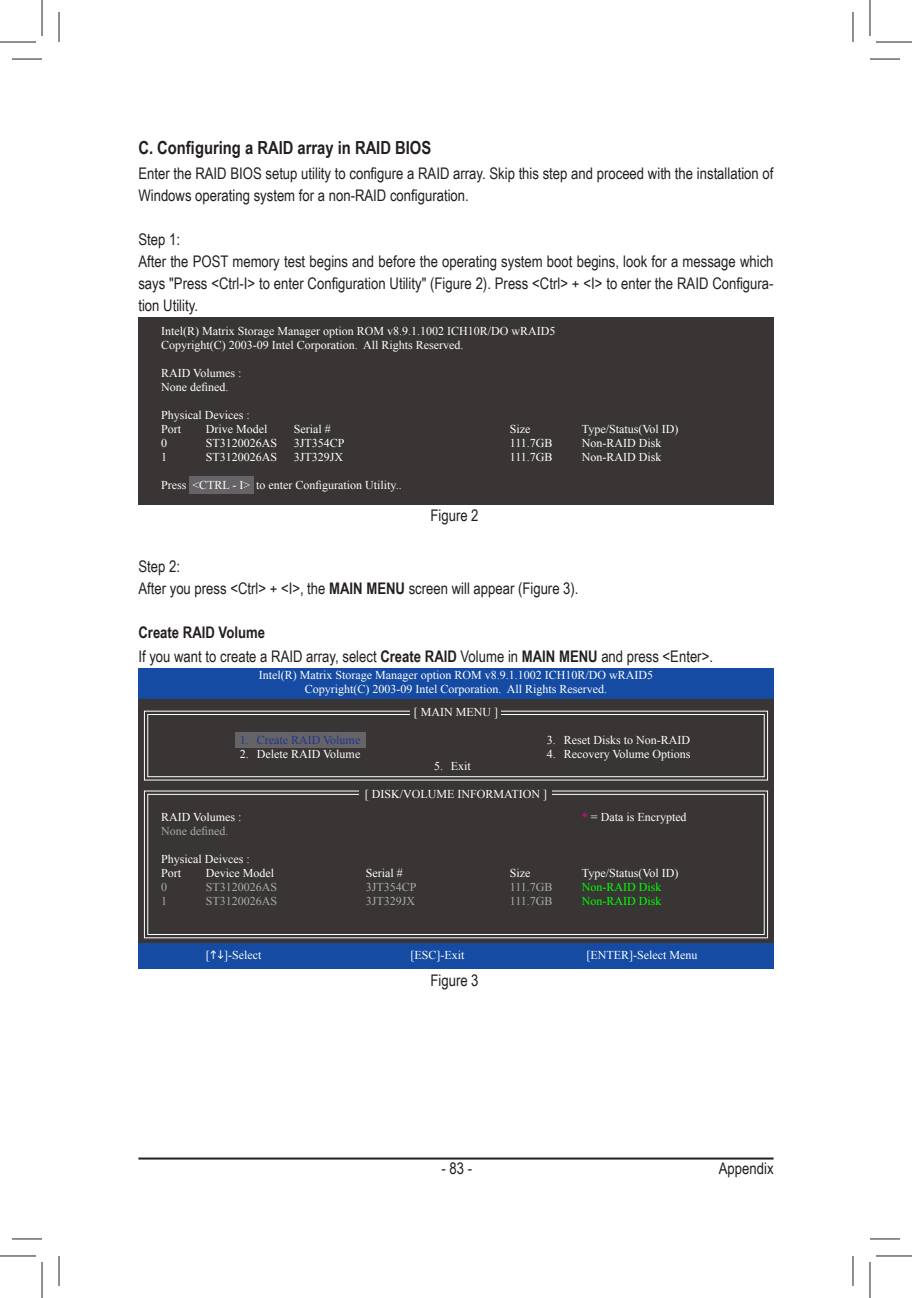
<style>
.page{position:relative;width:912px;height:1298px;background:#fff}
.page>*{position:absolute;margin:0;border:0;box-sizing:border-box;transform-origin:0 0}
.t1{font:700 18px "Arial Narrow";color:#241f1f}
.t2{font:16px/22px "Arial Narrow";color:#241f1f}
.t3{font:12px/14px "Times New Roman";color:#fff}
.t4{font:12px "Times New Roman";color:#aaaaac}
.t5{font:12px "Times New Roman";color:#0f0}
.t6{font:12px "Times New Roman";color:#22368f}
.s1{font-weight:700}
.s2{color:#ee008c}
</style>
<div class="page">
<hr style="left:138px;top:1157px;width:635px;height:2px;background:#241f1f">
<div style="left:138px;top:318px;width:635px;height:187px;background:#393535"></div>
<div style="left:189px;top:476px;width:64px;height:17px;background:#656365"></div>
<div style="left:138px;top:668px;width:635px;height:300px;background:#154ba3"></div>
<div style="left:138px;top:699px;width:635px;height:244px;background:#393535"></div>
<svg style="left:144px;top:710px;width:624px;height:70px"></svg>
<div style="left:147px;top:714px;width:617px;height:63px;border:1px solid #fff"></div>
<svg style="left:144px;top:790px;width:624px;height:148px"></svg>
<div style="left:147px;top:794px;width:617px;height:140px;border:1px solid #fff"></div>
<div style="left:359px;top:784px;width:193px;height:19px;background:#393535"></div>
<div style="left:411px;top:702px;width:90px;height:20px;background:#393535"></div>
<div style="left:235px;top:732px;width:130px;height:16px;background:#656365"></div>
<hr style="left:12px;top:59px;width:30px;height:1px;background:#241f1f">
<hr style="left:870px;top:59px;width:30px;height:1px;background:#241f1f">
<hr style="left:12px;top:1238px;width:30px;height:1px;background:#241f1f">
<hr style="left:870px;top:1238px;width:30px;height:1px;background:#241f1f">
<hr style="left:59px;top:12px;width:1px;height:30px;background:#241f1f">
<hr style="left:59px;top:1255px;width:1px;height:30px;background:#241f1f">
<hr style="left:852px;top:12px;width:1px;height:30px;background:#241f1f">
<hr style="left:852px;top:1255px;width:1px;height:30px;background:#241f1f">
<hr style="left:0;top:42px;width:36px;height:1px;background:#241f1f">
<hr style="left:876px;top:42px;width:36px;height:1px;background:#241f1f">
<hr style="left:0;top:1255px;width:36px;height:1px;background:#241f1f">
<hr style="left:876px;top:1255px;width:36px;height:1px;background:#241f1f">
<hr style="left:42px;top:0;width:1px;height:36px;background:#241f1f">
<hr style="left:42px;top:1261px;width:1px;height:36px;background:#241f1f">
<hr style="left:869px;top:0;width:1px;height:36px;background:#241f1f">
<hr style="left:869px;top:1261px;width:1px;height:36px;background:#241f1f">
<h1 class="t1" style="left:138px;top:134px;width:294px">C. Configuring a RAID array in RAID BIOS</h1>
<h2 class="t2" style="left:138px;top:162px;width:636px">Enter the RAID BIOS setup utility to configure a RAID array. Skip this step and proceed with the installation of<br>Windows operating system for a non-RAID configuration.</h2>
<h2 class="t2" style="left:138px;top:228px;width:636px">Step 1:<br>After the POST memory test begins and before the operating system boot begins, look for a message which says "Press &lt;Ctrl-I&gt; to enter Configuration Utility" (Figure 2). Press &lt;Ctrl&gt; + &lt;I&gt; to enter the RAID Configura&shy;tion Utility.</h2>
<p class="t3" style="left:161px;top:324px;width:396px">Intel(R) Matrix Storage Manager option ROM v8.9.1.1002 ICH10R/DO wRAID5<br>Copyright(C) 2003-09 Intel Corporation. All Rights Reserved.</p>
<p class="t3" style="left:161px;top:366px;width:82px">RAID Volumes :<br>None defined.</p>
<p class="t3" style="left:161px;top:408px;width:90px">Physical Devices :<br>Port</p>
<p class="t3" style="left:206px;top:422px;width:63px">Drive Model</p>
<p class="t3" style="left:294px;top:422px;width:38px">Serial #</p>
<p class="t3" style="left:510px;top:422px;width:22px">Size</p>
<p class="t3" style="left:582px;top:422px;width:98px">Type/Status(Vol ID)</p>
<p class="t3" style="left:161px;top:436px;width:7px">0</p>
<p class="t3" style="left:206px;top:436px;width:73px">ST3120026AS</p>
<p class="t3" style="left:294px;top:436px;width:52px">3JT354CP</p>
<p class="t3" style="left:510px;top:436px;width:44px">111.7GB</p>
<p class="t3" style="left:582px;top:436px;width:81px">Non-RAID Disk</p>
<p class="t3" style="left:161px;top:450px;width:7px">1</p>
<p class="t3" style="left:206px;top:450px;width:73px">ST3120026AS</p>
<p class="t3" style="left:294px;top:450px;width:51px">3JT329JX</p>
<p class="t3" style="left:510px;top:450px;width:44px">111.7GB</p>
<p class="t3" style="left:582px;top:450px;width:81px">Non-RAID Disk</p>
<p class="t3" style="left:161px;top:478px;width:242px">Press &lt;CTRL - I&gt; to enter Configuration Utility..</p>
<h2 class="t2" style="left:430px;top:504px;width:50px">Figure 2</h2>
<h2 class="t2" style="left:138px;top:554px;width:442px">Step 2:<br>After you press &lt;Ctrl&gt; + &lt;I&gt;, the <span class="s1">MAIN MENU</span> screen will appear (Figure 3).</h2>
<h2 class="t2" style="left:138px;top:619px;width:576px;line-height:24px"><span class="s1">Create RAID Volume<br></span>If you want to create a RAID array, select <span class="s1">Create RAID</span> Volume in <span class="s1">MAIN MENU</span> and press &lt;Enter&gt;.</h2>
<p class="t3" style="left:259px;top:668px;width:396px;text-align:center">Intel(R) Matrix Storage Manager option ROM v8.9.1.1002 ICH10R/DO wRAID5<br>Copyright(C) 2003-09 Intel Corporation. All Rights Reserved.</p>
<p class="t3" style="left:547px;top:732px;width:145px">3. Reset Disks to Non-RAID</p>
<p class="t3" style="left:547px;top:746px;width:145px">4. Recovery Volume Options</p>
<p class="t3" style="left:414px;top:705px;width:86px">[ MAIN MENU ]</p>
<p class="t6" style="left:240px;top:732px;width:122px">1. Create RAID Volume</p>
<p class="t3" style="left:240px;top:746px;width:122px">2. Delete RAID Volume</p>
<p class="t3" style="left:434px;top:759px;width:38px">5. Exit</p>
<p class="t3" style="left:365px;top:786px;width:184px">[ DISK/VOLUME INFORMATION ]</p>
<p class="t3" style="left:161px;top:809px;width:82px">RAID Volumes :</p>
<p class="t3" style="left:582px;top:809px;width:106px"><span class="s2">*</span> = Data is Encrypted</p>
<p class="t4" style="left:161px;top:822px;width:69px">None defined.</p>
<p class="t3" style="left:161px;top:851px;width:90px">Physical Deivces :<br>Port</p>
<p class="t3" style="left:206px;top:865px;width:70px">Device Model</p>
<p class="t3" style="left:366px;top:865px;width:38px">Serial #</p>
<p class="t3" style="left:510px;top:865px;width:22px">Size</p>
<p class="t3" style="left:582px;top:865px;width:98px">Type/Status(Vol ID)</p>
<p class="t4" style="left:161px;top:878px;width:7px">0</p>
<p class="t4" style="left:206px;top:878px;width:73px">ST3120026AS</p>
<p class="t4" style="left:366px;top:878px;width:52px">3JT354CP</p>
<p class="t4" style="left:510px;top:878px;width:44px">111.7GB</p>
<p class="t5" style="left:582px;top:878px;width:81px">Non-RAID Disk</p>
<p class="t4" style="left:161px;top:892px;width:7px">1</p>
<p class="t4" style="left:206px;top:892px;width:73px">ST3120026AS</p>
<p class="t4" style="left:366px;top:892px;width:51px">3JT329JX</p>
<p class="t4" style="left:510px;top:892px;width:44px">111.7GB</p>
<p class="t5" style="left:582px;top:892px;width:81px">Non-RAID Disk</p>
<p class="t3" style="left:206px;top:947px;width:57px">[ ]-Select</p>
<p class="t3" style="left:411px;top:947px;width:56px">[ESC]-Exit</p>
<p class="t3" style="left:586px;top:947px;width:112px">[ENTER]-Select Menu</p>
<h2 class="t2" style="left:430px;top:968px;width:50px">Figure 3</h2>
<h2 class="t2" style="left:441px;top:1156px;width:32px">- 83 -</h2>
<h2 class="t2" style="left:719px;top:1156px;width:56px">Appendix</h2>
</div>
